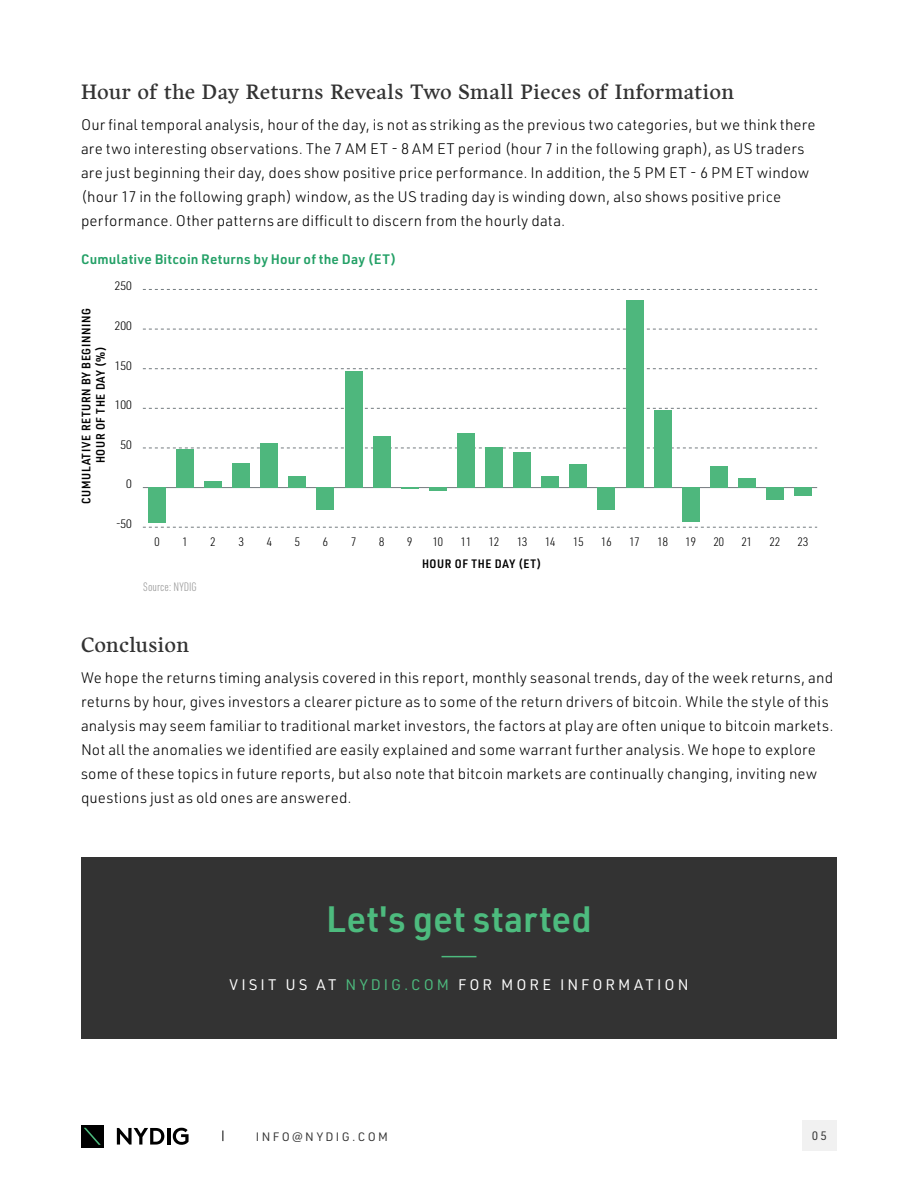
<style>
.page{position:relative;width:918px;height:1188px;background:#fff}
.page>*{position:absolute;margin:0;border:0;box-sizing:border-box;transform-origin:0 0}
.t1{font:600 36px "URWDIN";letter-spacing:.005em;color:#4dbb7e}
.t2{font:21px "Harfang";letter-spacing:.02em;color:#333}
.t3{font:300 15px/24px "URWDIN";letter-spacing:.01em;color:#000}
.t4{font:15px "URWDIN";letter-spacing:.2em;color:#fff}
.t5{font:600 13.5px "URWDIN";letter-spacing:.02em;color:#23a066}
.t6{font:600 12px/14.4px "URWDIN Semi Cond";letter-spacing:.055em;color:#000;text-align:center}
.t7{font:300 12px "URWDIN Semi Cond";letter-spacing:-.05em;color:#000}
.t8{font:300 12px "URWDIN Semi Cond";letter-spacing:-.05em;color:#000;scale:1.1 1}
.t9{font:12px "URWDIN";letter-spacing:.195em;color:#333}
.t10{font:300 12px "URWDIN Cond";color:#999}
.s1{color:#4dbb7e}
</style>
<div class="page">
<div style="left:802px;top:1121px;width:35px;height:30px;background:#f1f1f1"></div>
<div style="left:81px;top:1125px;width:22px;height:23px;background:#000"></div>
<svg style="left:84px;top:1128px;width:17px;height:17px"></svg>
<svg style="left:117px;top:1128px;width:47px;height:17px"></svg>
<hr style="left:167px;top:1128px;width:3px;height:17px;background:#000">
<svg style="left:173px;top:1128px;width:16px;height:17px"></svg>
<hr style="left:143px;top:487px;width:674px;height:1px;background:#737b7f">
<svg style="left:143px;top:527px;width:674px;height:1px"></svg>
<svg style="left:143px;top:448px;width:674px;height:1px"></svg>
<svg style="left:143px;top:408px;width:674px;height:1px"></svg>
<svg style="left:143px;top:368px;width:674px;height:1px"></svg>
<svg style="left:143px;top:329px;width:674px;height:1px"></svg>
<svg style="left:143px;top:289px;width:674px;height:1px"></svg>
<div style="left:148px;top:488px;width:18px;height:35px;background:#4eb77d"></div>
<div style="left:176px;top:450px;width:18px;height:38px;background:#4eb77d"></div>
<div style="left:204px;top:481px;width:18px;height:7px;background:#4eb77d"></div>
<div style="left:232px;top:463px;width:18px;height:25px;background:#4eb77d"></div>
<div style="left:260px;top:443px;width:18px;height:45px;background:#4eb77d"></div>
<div style="left:288px;top:476px;width:18px;height:12px;background:#4eb77d"></div>
<div style="left:316px;top:488px;width:18px;height:22px;background:#4eb77d"></div>
<div style="left:345px;top:371px;width:18px;height:117px;background:#4eb77d"></div>
<div style="left:373px;top:436px;width:18px;height:52px;background:#4eb77d"></div>
<svg style="left:401px;top:488px;width:18px;height:1px"></svg>
<hr style="left:429px;top:488px;width:18px;height:3px;background:#4eb77d">
<div style="left:457px;top:433px;width:18px;height:55px;background:#4eb77d"></div>
<div style="left:485px;top:447px;width:18px;height:41px;background:#4eb77d"></div>
<div style="left:513px;top:452px;width:18px;height:36px;background:#4eb77d"></div>
<div style="left:541px;top:476px;width:18px;height:12px;background:#4eb77d"></div>
<div style="left:569px;top:464px;width:18px;height:24px;background:#4eb77d"></div>
<div style="left:597px;top:488px;width:18px;height:22px;background:#4eb77d"></div>
<div style="left:626px;top:300px;width:18px;height:188px;background:#4eb77d"></div>
<div style="left:654px;top:410px;width:18px;height:78px;background:#4eb77d"></div>
<div style="left:682px;top:488px;width:18px;height:34px;background:#4eb77d"></div>
<div style="left:710px;top:466px;width:18px;height:22px;background:#4eb77d"></div>
<div style="left:738px;top:478px;width:18px;height:10px;background:#4eb77d"></div>
<div style="left:766px;top:488px;width:18px;height:12px;background:#4eb77d"></div>
<div style="left:794px;top:488px;width:18px;height:8px;background:#4eb77d"></div>
<div style="left:81px;top:857px;width:756px;height:182px;background:#333"></div>
<hr style="left:442px;top:956px;width:34px;height:1px;background:#4dbb7e">
<h2 class="t2" style="left:81px;top:79px;width:654px">Hour of the Day Returns Reveals Two Small Pieces of Information</h2>
<p class="t3" style="left:81px;top:112px;width:736px">Our final temporal analysis, hour of the day, is not as striking as the previous two categories, but we think there are two interesting observations. The 7 AM ET - 8 AM ET period (hour 7 in the following graph), as US traders are just beginning their day, does show positive price performance. In addition, the 5 PM ET - 6 PM ET window (hour 17 in the following graph) window, as the US trading day is winding down, also shows positive price performance. Other patterns are difficult to discern from the hourly data.</p>
<p class="t5" style="left:81px;top:250px;width:317px">Cumulative Bitcoin Returns by Hour of the Day (ET)</p>
<p class="t6" style="left:79px;top:504px;width:197px;rotate:-90deg">CUMULATIVE RETURN BY BEGINNING<br>HOUR OF THE DAY (%)</p>
<p class="t8" style="left:115px;top:278px;width:18px">250</p>
<p class="t8" style="left:115px;top:318px;width:18px">200</p>
<p class="t8" style="left:115px;top:357px;width:18px">150</p>
<p class="t8" style="left:115px;top:397px;width:18px">100</p>
<p class="t8" style="left:120px;top:437px;width:12px">50</p>
<p class="t8" style="left:126px;top:476px;width:7px">0</p>
<p class="t8" style="left:116px;top:516px;width:17px">-50</p>
<p class="t7" style="left:154px;top:534px;width:7px">0</p>
<p class="t7" style="left:182px;top:534px;width:7px">1</p>
<p class="t7" style="left:210px;top:534px;width:7px">2</p>
<p class="t7" style="left:238px;top:534px;width:7px">3</p>
<p class="t7" style="left:266px;top:534px;width:7px">4</p>
<p class="t7" style="left:295px;top:534px;width:7px">5</p>
<p class="t7" style="left:323px;top:534px;width:7px">6</p>
<p class="t7" style="left:351px;top:534px;width:7px">7</p>
<p class="t7" style="left:379px;top:534px;width:7px">8</p>
<p class="t7" style="left:407px;top:534px;width:7px">9</p>
<p class="t7" style="left:432px;top:534px;width:13px">10</p>
<p class="t7" style="left:461px;top:534px;width:13px">11</p>
<p class="t7" style="left:489px;top:534px;width:13px">12</p>
<p class="t7" style="left:517px;top:534px;width:13px">13</p>
<p class="t7" style="left:545px;top:534px;width:13px">14</p>
<p class="t7" style="left:573px;top:534px;width:13px">15</p>
<p class="t7" style="left:601px;top:534px;width:13px">16</p>
<p class="t7" style="left:629px;top:534px;width:13px">17</p>
<p class="t7" style="left:657px;top:534px;width:13px">18</p>
<p class="t7" style="left:685px;top:534px;width:13px">19</p>
<p class="t7" style="left:713px;top:534px;width:13px">20</p>
<p class="t7" style="left:741px;top:534px;width:13px">21</p>
<p class="t7" style="left:770px;top:534px;width:12px">22</p>
<p class="t7" style="left:798px;top:534px;width:12px">23</p>
<p class="t10" style="left:143px;top:578px;width:55px">Source: NYDIG</p>
<p class="t6" style="left:422px;top:556px;width:121px">HOUR OF THE DAY (ET)</p>
<h2 class="t2" style="left:81px;top:633px;width:109px">Conclusion</h2>
<p class="t3" style="left:81px;top:665px;width:754px">We hope the returns timing analysis covered in this report, monthly seasonal trends, day of the week returns, and returns by hour, gives investors a clearer picture as to some of the return drivers of bitcoin. While the style of this analysis may seem familiar to traditional market investors, the factors at play are often unique to bitcoin markets.<br>Not all the anomalies we identified are easily explained and some warrant further analysis. We hope to explore some of these topics in future reports, but also note that bitcoin markets are continually changing, inviting new questions just as old ones are answered.</p>
<h1 class="t1" style="left:326px;top:894px;width:267px">Let's get started</h1>
<p class="t4" style="left:230px;top:975px;width:460px">VISIT US AT <span class="s1">NYDIG.COM</span> FOR MORE INFORMATION</p>
<p class="t9" style="left:256px;top:1128px;width:134px">INFO@NYDIG.COM</p>
<p class="t9" style="left:812px;top:1128px;width:17px">05</p>
</div>
